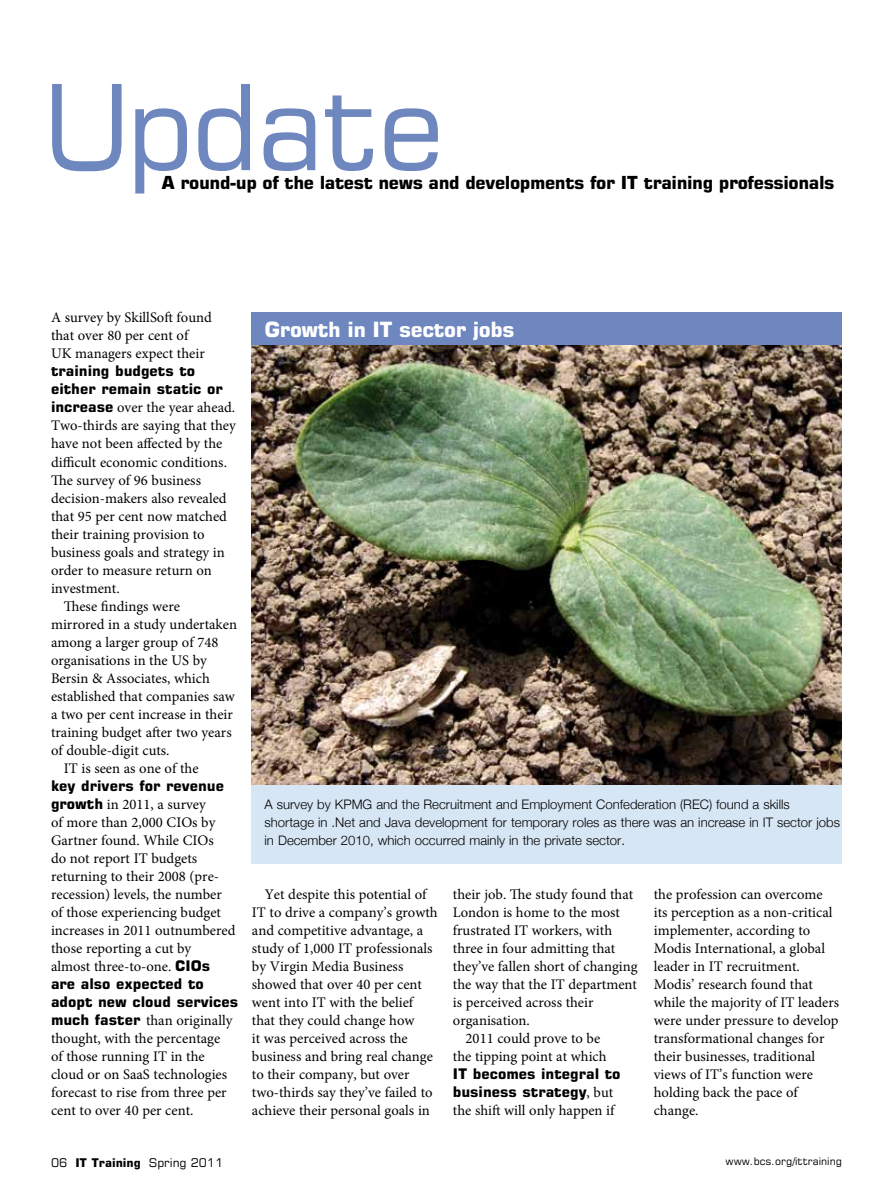
<style>
.page{position:relative;width:893px;height:1191px;background:#fff}
.page>*{position:absolute;margin:0;border:0;box-sizing:border-box;transform-origin:0 0}
.t1{font:118.5px "Square 721 BT";letter-spacing:-.02em;color:#6f87bf}
.t2{font:700 21px "Square 721 BT";letter-spacing:-.02em;color:#fff}
.t3{font:700 18px "Square 721 BT";letter-spacing:-.02em;color:#000}
.t4{font:14.7px/18px "Minion Pro";color:#000}
.t5{font:700 14.7px/18px "Square 721 BT";color:#000}
.t6{font:300 13.2px/18px "Helvetica Neue";color:#000}
.t7{font:12px "Square 721 BT";color:#000}
.t8{font:10.5px "Square 721 BT";color:#000}
.s1{font-family:"Square 721 BT";font-weight:700}
.s2{font-family:"Minion Pro";font-weight:400}
.s3{font-weight:700}
</style>
<div class="page">
<img style="left:252px;top:344px;width:590px;height:440px">
<div style="left:252px;top:784px;width:590px;height:79px;background:#d7e6f4"></div>
<div style="left:252px;top:312px;width:590px;height:32px;background:#6f87bf"></div>
<h1 class="t1" style="left:43px;top:53px;width:404px">Update</h1>
<p class="t3" style="left:161px;top:171px;width:675px">A round-up of the latest news and developments for IT training professionals</p>
<p class="t4" style="left:51px;top:309px;width:162px">A survey by SkillSoft found that over 80 per cent of<br>UK managers expect their</p>
<p class="t5" style="left:51px;top:362px;width:173px">training budgets to either remain static or</p>
<p class="t4" style="left:51px;top:399px;width:186px"><span class="s1">increase</span> over the year ahead.</p>
<p class="t4" style="left:51px;top:417px;width:186px">Two-thirds are saying that they</p>
<p class="t4" style="left:51px;top:435px;width:173px">have not been affected by the</p>
<p class="t4" style="left:51px;top:453px;width:177px">difficult economic conditions.</p>
<p class="t4" style="left:51px;top:471px;width:152px">The survey of 96 business</p>
<p class="t4" style="left:51px;top:489px;width:177px">decision-makers also revealed</p>
<p class="t4" style="left:51px;top:507px;width:177px">that 95 per cent now matched</p>
<p class="t4" style="left:51px;top:525px;width:155px">their training provision to</p>
<p class="t4" style="left:51px;top:543px;width:175px">business goals and strategy in</p>
<p class="t4" style="left:51px;top:561px;width:162px">order to measure return on</p>
<p class="t4" style="left:51px;top:579px;width:70px">investment.</p>
<p class="t4" style="left:64px;top:597px;width:118px">These findings were</p>
<p class="t4" style="left:51px;top:615px;width:188px">mirrored in a study undertaken</p>
<p class="t4" style="left:51px;top:633px;width:169px">among a larger group of 748</p>
<p class="t4" style="left:51px;top:651px;width:157px">organisations in the US by</p>
<p class="t4" style="left:51px;top:669px;width:160px">Bersin &amp; Associates, which</p>
<p class="t4" style="left:51px;top:687px;width:185px">established that companies saw</p>
<p class="t4" style="left:51px;top:705px;width:183px">a two per cent increase in their</p>
<p class="t4" style="left:51px;top:723px;width:182px">training budget after two years</p>
<p class="t4" style="left:51px;top:741px;width:120px">of double-digit cuts.</p>
<p class="t4" style="left:64px;top:759px;width:136px">IT is seen as one of the</p>
<p class="t5" style="left:51px;top:776px;width:175px">key drivers for revenue</p>
<p class="t4" style="left:51px;top:795px;width:186px"><span class="s1">growth</span> in 2011, a survey<br>of more than 2,000 CIOs by<br>Gartner found. While CIOs<br>do not report IT budgets returning to their 2008 (pre&shy;recession) levels, the number of those experiencing budget increases in 2011 outnumbered those reporting a cut by<br>almost three-to-one. <span class="s1">CIOs</span></p>
<p class="t5" style="left:51px;top:974px;width:189px">are also expected to adopt new cloud services</p>
<p class="t4" style="left:51px;top:1011px;width:183px"><span class="s1">much faster</span> than originally thought, with the percentage of those running IT in the cloud or on SaaS technologies forecast to rise from three per cent to over 40 per cent.</p>
<h2 class="t2" style="left:265px;top:316px;width:251px">Growth in IT sector jobs</h2>
<p class="t6" style="left:265px;top:794px;width:577px">A survey by KPMG and the Recruitment and Employment Confederation (REC) found a skills shortage in .Net and Java development for temporary roles as there was an increase in IT sector jobs in December 2010, which occurred mainly in the private sector.</p>
<p class="t4" style="left:252px;top:885px;width:187px;text-indent:13px">Yet despite this potential of<br>IT to drive a company’s growth and competitive advantage, a study of 1,000 IT professionals by Virgin Media Business showed that over 40 per cent went into IT with the belief that they could change how<br>it was perceived across the business and bring real change to their company, but over two-thirds say they’ve failed to achieve their personal goals in</p>
<p class="t4" style="left:453px;top:885px;width:182px">their job. The study found that</p>
<p class="t4" style="left:453px;top:903px;width:169px">London is home to the most</p>
<p class="t4" style="left:453px;top:921px;width:161px">frustrated IT workers, with</p>
<p class="t4" style="left:453px;top:939px;width:164px">three in four admitting that</p>
<p class="t4" style="left:453px;top:957px;width:186px">they’ve fallen short of changing</p>
<p class="t4" style="left:453px;top:975px;width:186px">the way that the IT department</p>
<p class="t4" style="left:453px;top:993px;width:142px">is perceived across their</p>
<p class="t4" style="left:453px;top:1011px;width:79px">organisation.</p>
<p class="t4" style="left:466px;top:1029px;width:136px">2011 could prove to be</p>
<p class="t4" style="left:453px;top:1047px;width:155px">the tipping point at which</p>
<p class="t5" style="left:453px;top:1064px;width:169px">IT becomes integral to business strategy<span class="s2">, but</span></p>
<p class="t4" style="left:453px;top:1101px;width:163px">the shift will only happen if</p>
<p class="t4" style="left:654px;top:885px;width:187px">the profession can overcome its perception as a non-critical implementer, according to<br>Modis International, a global leader in IT recruitment.<br>Modis’ research found that while the majority of IT leaders were under pressure to develop transformational changes for their businesses, traditional views of IT’s function were holding back the pace of change.</p>
<p class="t7" style="left:51px;top:1154px;width:174px">06 <span class="s3">IT Training</span> Spring 2011</p>
<p class="t8" style="left:725px;top:1155px;width:118px">www.bcs.org/ittraining</p>
</div>
